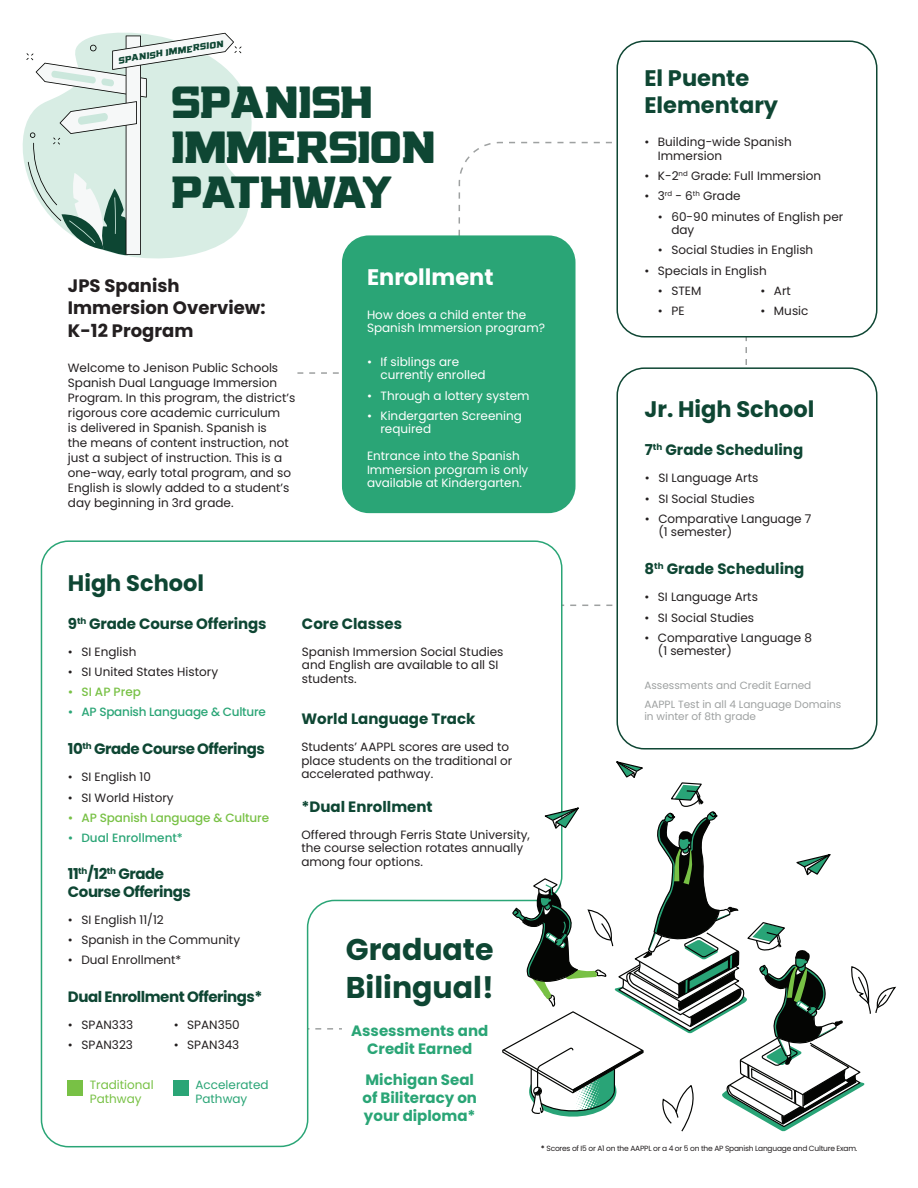
<style>
.page{position:relative;width:918px;height:1188px;background:#fff}
.page>*{position:absolute;margin:0;border:0;box-sizing:border-box;transform-origin:0 0}
.t1{font:45px/45px "Champions";color:#0e4633}
.t2{font:700 30px/37.5px "Poppins";color:#0e4633}
.t3{font:700 22.5px/27px "Poppins";color:#0e4633}
.t4{font:700 22.5px "Poppins";color:#fff}
.t5{font:700 18px/22.5px "Poppins";color:#231f20}
.t6{font:700 15px "Poppins";letter-spacing:-.01em;color:#0e4633}
.t7{font:700 15px/18px "Poppins";letter-spacing:-.03em;color:#0e4633}
.t8{font:700 15px/18px "Poppins";color:#2aa576;text-align:center}
.t9{font:12px/13.5px "Poppins";color:#231f20}
.t10{font:12px/13.5px "Poppins";color:#fff}
.t11{font:500 12px "Poppins";letter-spacing:-.01em;color:#78c145}
.t12{font:500 12px "Poppins";letter-spacing:-.02em;color:#2aa576}
.t13{font:12px/13.5px "Poppins";color:#78c145}
.t14{font:12px/13.5px "Poppins";color:#2aa576}
.t15{font:500 12px "Poppins";color:#2aa576}
.t16{font:10.5px/18.8px "Poppins";color:#9ea1a1}
.t17{font:italic 9.15px "Champions";color:#0e4633}
.t18{font:7.5px "Poppins";letter-spacing:-.03em;color:#231f20}
.s1{font-weight:700}
</style>
<div class="page">
<div style="left:616px;top:367px;width:262px;height:383px;border:2px solid #0e4633;border-radius:27px"></div>
<div style="left:616px;top:40px;width:262px;height:298px;border:2px solid #0e4633;border-radius:27px"></div>
<div style="left:342px;top:235px;width:234px;height:278px;background:#2aa576;border-radius:27px"></div>
<svg style="left:40px;top:540px;width:523px;height:608px"></svg>
<svg style="left:502px;top:761px;width:394px;height:370px"></svg>
<svg style="left:23px;top:88px;width:229px;height:170px"></svg>
<svg style="left:26px;top:33px;width:216px;height:223px"></svg>
<div style="left:68px;top:1081px;width:15px;height:15px;background:#78c145"></div>
<div style="left:174px;top:1081px;width:15px;height:15px;background:#2aa576"></div>
<p class="t17" style="left:118px;top:56px;width:108px;rotate:-9deg">SPANISH IMMERSION</p>
<h1 class="t1" style="left:171px;top:81px;width:266px">SPANISH<br>IMMERSION<br>PATHWAY</h1>
<h3 class="t5" style="left:68px;top:274px;width:199px">JPS Spanish<br>Immersion Overview:<br>K-12 Program</h3>
<p class="t9" style="left:68px;top:360px;width:229px;line-height:15px">Welcome to Jenison Public Schools Spanish Dual Language Immersion Program. In this program, the district’s rigorous core academic curriculum<br>is delivered in Spanish. Spanish is<br>the means of content instruction, not just a subject of instruction. This is a one-way, early total program, and so English is slowly added to a student’s day beginning in 3rd grade.</p>
<h3 class="t4" style="left:367px;top:264px;width:128px">Enrollment</h3>
<p class="t10" style="left:367px;top:308px;width:180px">How does a child enter the<br>Spanish Immersion program?</p>
<p class="t10" style="left:381px;top:355px;width:107px;text-indent:-14px">• If siblings are currently enrolled</p>
<p class="t10" style="left:367px;top:389px;width:164px">• Through a lottery system</p>
<p class="t10" style="left:381px;top:409px;width:143px;text-indent:-14px">• Kindergarten Screening required</p>
<p class="t10" style="left:367px;top:449px;width:163px">Entrance into the Spanish<br>Immersion program is only available at Kindergarten.</p>
<h3 class="t3" style="left:68px;top:569px;width:138px">High School</h3>
<p class="t6" style="left:68px;top:615px;width:200px">9<sup>th</sup> Grade Course Offerings</p>
<p class="t9" style="left:68px;top:645px;width:70px">• SI English</p>
<p class="t9" style="left:68px;top:665px;width:152px">• SI United States History</p>
<p class="t11" style="left:68px;top:685px;width:74px">• SI AP Prep</p>
<p class="t12" style="left:68px;top:705px;width:199px">• AP Spanish Language &amp; Culture</p>
<p class="t7" style="left:68px;top:740px;width:199px">10<sup>th</sup> Grade Course Offerings</p>
<p class="t9" style="left:68px;top:771px;width:85px">• SI English 10</p>
<p class="t9" style="left:68px;top:791px;width:107px">• SI World History</p>
<p class="t11" style="left:68px;top:811px;width:203px">• AP Spanish Language &amp; Culture</p>
<p class="t15" style="left:68px;top:831px;width:117px">• Dual Enrollment*</p>
<p class="t7" style="left:68px;top:864px;width:124px">11<sup>th</sup>/12<sup>th</sup> Grade<br>Course Offerings</p>
<p class="t9" style="left:68px;top:913px;width:97px">• SI English 11/12</p>
<p class="t9" style="left:68px;top:933px;width:174px">• Spanish in the Community</p>
<p class="t9" style="left:68px;top:953px;width:115px">• Dual Enrollment*</p>
<p class="t7" style="left:68px;top:988px;width:196px">Dual Enrollment Offerings*</p>
<p class="t9" style="left:68px;top:1018px;width:67px">• SPAN333</p>
<p class="t9" style="left:68px;top:1039px;width:67px">• SPAN323</p>
<p class="t9" style="left:174px;top:1018px;width:68px">• SPAN350</p>
<p class="t9" style="left:174px;top:1039px;width:67px">• SPAN343</p>
<p class="t13" style="left:90px;top:1078px;width:65px">Traditional<br>Pathway</p>
<p class="t14" style="left:196px;top:1078px;width:74px">Accelerated<br>Pathway</p>
<p class="t6" style="left:302px;top:615px;width:102px">Core Classes</p>
<p class="t9" style="left:302px;top:645px;width:203px">Spanish Immersion Social Studies and English are available to all SI students.</p>
<p class="t6" style="left:302px;top:710px;width:175px">World Language Track</p>
<p class="t9" style="left:302px;top:740px;width:212px">Students’ AAPPL scores are used to place students on the traditional or accelerated pathway.</p>
<p class="t6" style="left:302px;top:798px;width:133px">*Dual Enrollment</p>
<p class="t9" style="left:302px;top:828px;width:230px">Offered through Ferris State University, the course selection rotates annually among four options.</p>
<h2 class="t2" style="left:346px;top:931px;width:150px">Graduate<br>Bilingual!</h2>
<p class="t8" style="left:351px;top:1022px;width:139px">Assessments and<br>Credit Earned</p>
<p class="t8" style="left:362px;top:1071px;width:116px;text-align:left">Michigan Seal of Biliteracy on your diploma*</p>
<h3 class="t3" style="left:644px;top:64px;width:135px">El Puente<br>Elementary</h3>
<p class="t9" style="left:658px;top:136px;width:135px;text-indent:-14px">• Building-wide Spanish<br>Immersion</p>
<p class="t9" style="left:644px;top:169px;width:178px">• K-2<sup>nd</sup> Grade: Full Immersion</p>
<p class="t9" style="left:644px;top:190px;width:98px">• 3<sup>rd</sup> - 6<sup>th</sup> Grade</p>
<p class="t9" style="left:671px;top:210px;width:173px;text-indent:-14px">• 60-90 minutes of English per day</p>
<p class="t9" style="left:658px;top:244px;width:157px">• Social Studies in English</p>
<p class="t9" style="left:644px;top:264px;width:124px">• Specials in English</p>
<p class="t9" style="left:658px;top:284px;width:45px">• STEM</p>
<p class="t9" style="left:658px;top:304px;width:28px">• PE</p>
<p class="t9" style="left:760px;top:284px;width:32px">• Art</p>
<p class="t9" style="left:760px;top:304px;width:50px">• Music</p>
<h3 class="t3" style="left:644px;top:396px;width:171px">Jr. High School</h3>
<p class="t6" style="left:645px;top:441px;width:160px">7<sup>th</sup> Grade Scheduling</p>
<p class="t9" style="left:645px;top:472px;width:115px">• SI Language Arts</p>
<p class="t9" style="left:645px;top:492px;width:111px">• SI Social Studies</p>
<p class="t9" style="left:658px;top:512px;width:154px;text-indent:-14px">• Comparative Language 7 (1 semester)</p>
<p class="t6" style="left:644px;top:560px;width:162px">8<sup>th</sup> Grade Scheduling</p>
<p class="t9" style="left:644px;top:591px;width:115px">• SI Language Arts</p>
<p class="t9" style="left:644px;top:611px;width:111px">• SI Social Studies</p>
<p class="t9" style="left:658px;top:631px;width:156px;text-indent:-14px">• Comparative Language 8 (1 semester)</p>
<p class="t16" style="left:644px;top:676px;width:199px">Assessments and Credit Earned<br>AAPPL Test in all 4 Language Domains</p>
<p class="t16" style="left:644px;top:707px;width:113px">in winter of 8th grade</p>
<p class="t18" style="left:541px;top:1144px;width:318px"><span class="s1">*</span> Scores of I5 or A1 on the AAPPL or a 4 or 5 on the AP Spanish Language and Culture Exam.</p>
</div>
